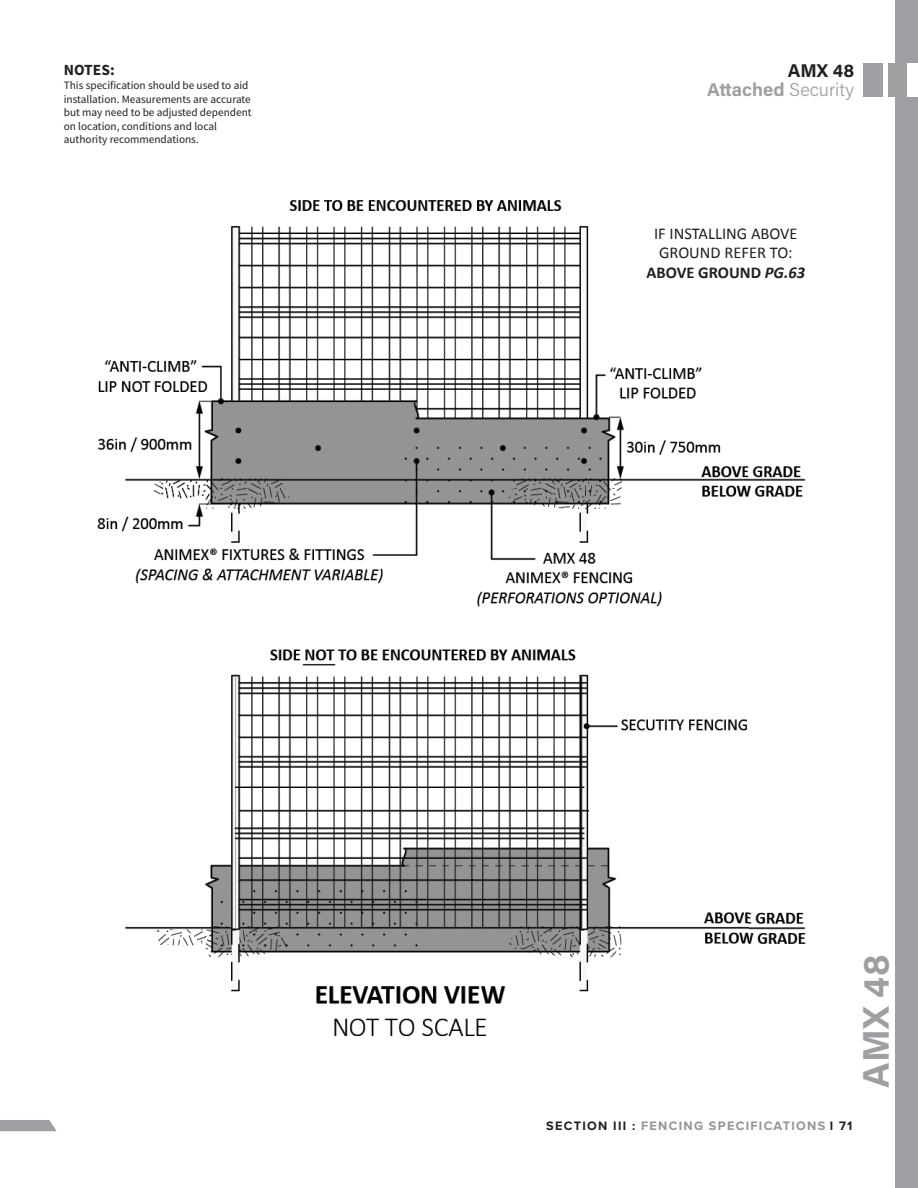
<style>
.page{position:relative;width:918px;height:1188px;background:#fff}
.page>*{position:absolute;margin:0;border:0;box-sizing:border-box;transform-origin:0 0}
.t1{font:700 37.05px "Acumin Pro";color:#9d9fa2}
.t2{font:700 18.45px/18.5px "Acumin Pro";color:#9d9fa2;text-align:right}
.t3{font:16.5px/19.8px "Calibri";color:#231f20;text-align:center}
.t4{font:700 15.45px "Source Sans Pro";color:#231f20}
.t5{font:700 12.75px "Proxima Nova";letter-spacing:.1em;color:#939598}
.t6{font:11.25px/13.5px "Source Sans Pro";color:#231f20}
.s1{color:#231f20}
.s2{font-weight:300}
.s3{font-weight:700}
.s4{font-weight:700;font-style:italic}
</style>
<div class="page">
<div style="left:896px;top:0;width:22px;height:1188px;background:#9d9fa2"></div>
<svg style="left:0;top:1120px;width:57px;height:11px"></svg>
<div style="left:888px;top:64px;width:20px;height:33px;background:#9d9fa2"></div>
<div style="left:908px;top:64px;width:10px;height:33px;background:#fff"></div>
<div style="left:864px;top:64px;width:19px;height:33px;background:#9d9fa2"></div>
<img style="left:97px;top:200px;width:650px;height:599px">
<img style="left:747px;top:466px;width:59px;height:478px">
<img style="left:125px;top:799px;width:623px;height:238px">
<h3 class="t4" style="left:64px;top:60px;width:52px">NOTES:</h3>
<p class="t6" style="left:64px;top:78px;width:189px">This specification should be used to aid installation. Measurements are accurate but may need to be adjusted dependent on location, conditions and local authority recommendations.</p>
<h2 class="t2" style="left:707px;top:61px;width:149px"><span class="s1">AMX 48<br></span>Attached <span class="s2">Security</span></h2>
<h3 class="t3" style="left:647px;top:223px;width:160px">IF INSTALLING ABOVE<br>GROUND REFER TO:<br><span class="s3">ABOVE GROUND</span> <span class="s4">PG.63</span></h3>
<h1 class="t1" style="left:850px;top:1088px;width:134px;rotate:-90deg">AMX 48</h1>
<p class="t5" style="left:546px;top:1116px;width:308px"><span class="s1">SECTION III :</span> FENCING SPECIFICATIONS <span class="s1">I 71</span></p>
</div>
